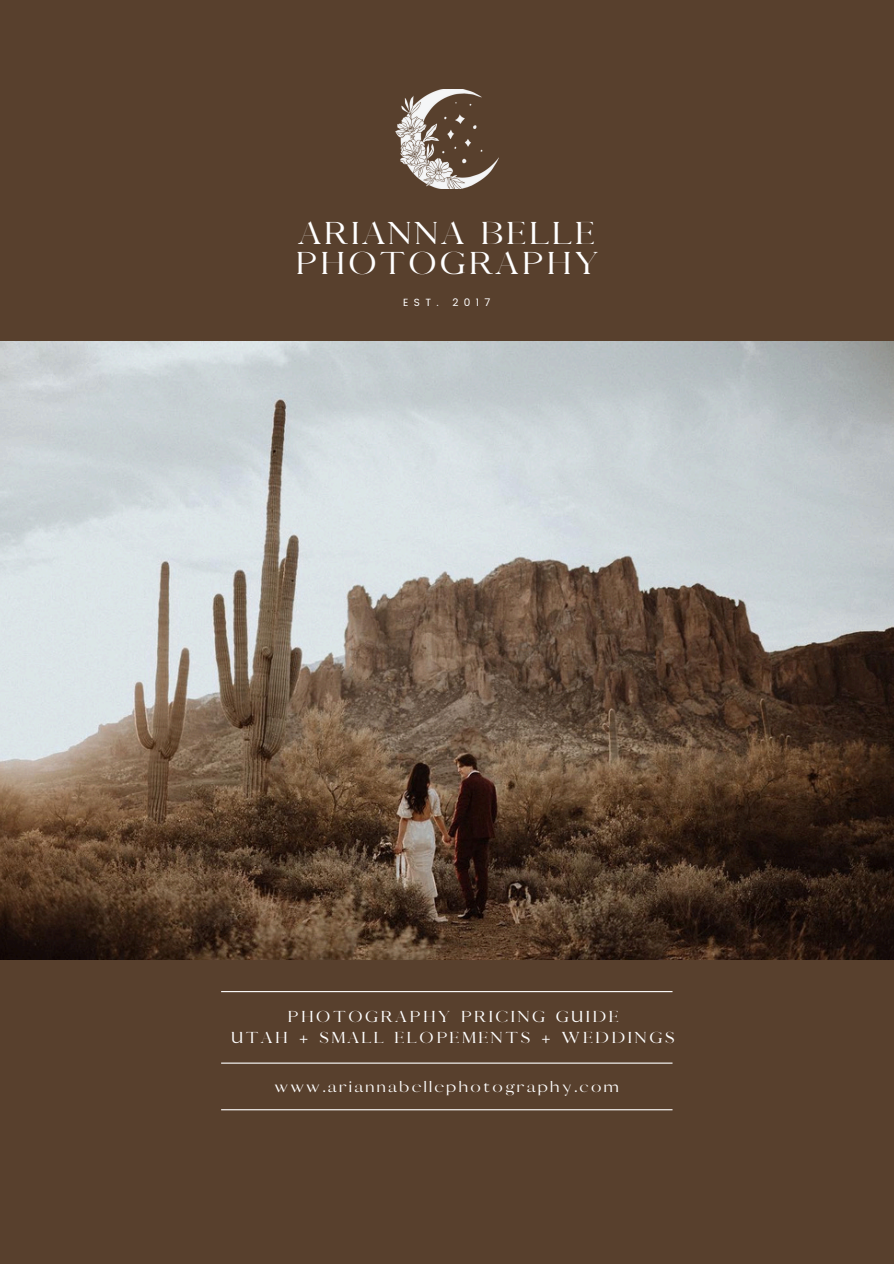
<style>
.page{position:relative;width:894px;height:1264px;background:#fff}
.page>*{position:absolute;margin:0;border:0;box-sizing:border-box;transform-origin:0 0}
.t1{font:30.15px/29.2px "Pierson";letter-spacing:.105em;color:#fff}
.t2{font:15.15px/21px "Pierson";letter-spacing:.175em;color:#fff;text-align:center}
.t3{font:10.5px "Poppins";letter-spacing:.505em;color:#fff}
</style>
<div class="page">
<div style="left:0;top:0;width:893px;height:1263px;background:#58402d"></div>
<hr style="left:221px;top:991px;width:451px;height:1px;background:#fff">
<hr style="left:221px;top:1062px;width:451px;height:1px;background:#fff">
<img style="left:0;top:342px;width:893px;height:617px">
<hr style="left:221px;top:1109px;width:451px;height:1px;background:#fff">
<img style="left:395px;top:89px;width:103px;height:99px">
<p class="t1" style="left:295px;top:220px;width:305px">ARIANNA BELLE<br>PHOTOGRAPHY</p>
<h2 class="t3" style="left:403px;top:296px;width:37px">EST.</h2>
<h2 class="t3" style="left:452px;top:296px;width:39px">2017</h2>
<p class="t2" style="left:231px;top:1006px;width:444px">PHOTOGRAPHY PRICING GUIDE<br>UTAH + SMALL ELOPEMENTS + WEDDINGS</p>
<h3 class="t2" style="left:275px;top:1076px;width:345px">www.ariannabellephotography.com</h3>
</div>
